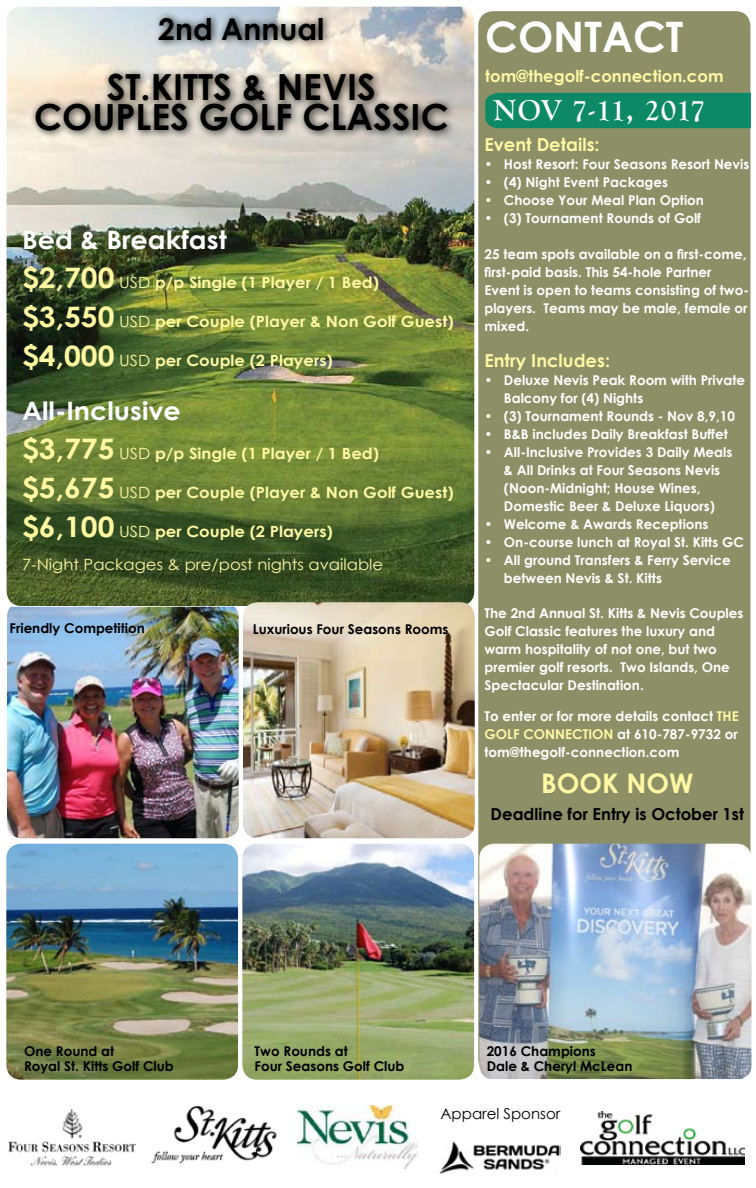
<style>
.page{position:relative;width:756px;height:1188px;background:#fff}
.page>*{position:absolute;margin:0;border:0;box-sizing:border-box;transform-origin:0 0}
.t1{font:700 42px "Century Gothic";color:#fff}
.t2{font:700 36px/30px "Century Gothic";color:#000;text-align:center}
.t3{font:700 30px "Goudy Old Style T";letter-spacing:.005em;color:#fff}
.t4{font:700 30px "Century Gothic";color:#000}
.t5{font:700 27px "Century Gothic";color:#fff8a3}
.t6{font:700 25.35px "Century Gothic";color:#fff;scale:1.06 1}
.t7{font:700 18px "Century Gothic";color:#fff8a3}
.t8{font:700 16.5px "Century Gothic";color:#000}
.t9{font:700 16.5px "Century Gothic";color:#fff8a3}
.t10{font:700 15.45px "Century Gothic";color:#fff8a3;scale:1.06 1}
.t11{font:15.45px/33px "Century Gothic";color:#fff8a3;scale:1.06 1}
.t12{font:15px "Century Gothic";color:#000}
.t13{font:700 13.5px/18px "Century Gothic";color:#fff}
.t14{font:700 13.5px/15px "Century Gothic";color:#000}
.s1{font-size:28.2px}
.s2{font-weight:400}
.s3{font-weight:700;font-size:28.2px}
.s4{font-weight:700}
.s5{color:#fff8a3}
</style>
<div class="page">
<img style="left:7px;top:7px;width:467px;height:599px">
<img style="left:7px;top:607px;width:232px;height:231px">
<img style="left:243px;top:602px;width:232px;height:236px">
<img style="left:6px;top:844px;width:232px;height:236px">
<img style="left:242px;top:844px;width:232px;height:236px">
<div style="left:478px;top:11px;width:272px;height:1063px;background:#8d8f67;border-radius:15px"></div>
<img style="left:479px;top:844px;width:272px;height:235px">
<img style="left:581px;top:1112px;width:163px;height:53px">
<div style="left:485px;top:93px;width:266px;height:35px;background:#0d8a65"></div>
<img style="left:298px;top:1106px;width:120px;height:63px">
<img style="left:151px;top:1105px;width:126px;height:59px">
<img style="left:440px;top:1141px;width:121px;height:33px">
<img style="left:9px;top:1109px;width:126px;height:57px">
<div style="left:30px;top:11px;width:426px;height:129px;background:#000;opacity:.88"></div>
<h3 class="t4" style="left:158px;top:10px;width:168px">2nd Annual</h3>
<h2 class="t2" style="left:34px;top:71px;width:416px">ST.KITTS &amp; NEVIS<br>COUPLES GOLF CLASSIC</h2>
<h3 class="t6" style="left:22px;top:224px;width:195px">Bed &amp; Breakfast</h3>
<p class="t10" style="left:22px;top:273px;width:338px"><span class="s1">$2,700</span> <span class="s2">USD</span> p/p Single (1 Player / 1 Bed)</p>
<p class="t10" style="left:22px;top:312px;width:409px"><span class="s1">$3,550</span> <span class="s2">USD</span> per Couple (Player &amp; Non Golf Guest)</p>
<p class="t10" style="left:22px;top:351px;width:295px"><span class="s1">$4,000</span> <span class="s2">USD</span> per Couple (2 Players)</p>
<h3 class="t6" style="left:22px;top:394px;width:151px">All-Inclusive</h3>
<p class="t10" style="left:22px;top:443px;width:338px"><span class="s1">$3,775</span> <span class="s2">USD</span> p/p Single (1 Player / 1 Bed)</p>
<p class="t10" style="left:22px;top:482px;width:409px"><span class="s1">$5,675</span> <span class="s2">USD</span> per Couple (Player &amp; Non Golf Guest)</p>
<p class="t11" style="left:22px;top:514px;width:342px"><span class="s3">$6,100</span> USD <span class="s4">per Couple (2 Players)<br></span>7-Night Packages &amp; pre/post nights available</p>
<p class="t14" style="left:10px;top:621px;width:137px">Friendly Competition</p>
<p class="t14" style="left:253px;top:621px;width:197px">Luxurious Four Seasons Rooms</p>
<h1 class="t1" style="left:485px;top:11px;width:200px">CONTACT</h1>
<p class="t9" style="left:485px;top:65px;width:240px">tom@thegolf-connection.com</p>
<h3 class="t3" style="left:494px;top:94px;width:213px">NOV 7-11, 2017</h3>
<h3 class="t7" style="left:484px;top:134px;width:117px">Event Details:</h3>
<p class="t13" style="left:484px;top:155px;width:266px">• Host Resort: Four Seasons Resort Nevis</p>
<p class="t13" style="left:484px;top:173px;width:185px">• (4) Night Event Packages</p>
<p class="t13" style="left:484px;top:191px;width:221px">• Choose Your Meal Plan Option</p>
<p class="t13" style="left:484px;top:209px;width:218px">• (3) Tournament Rounds of Golf</p>
<p class="t13" style="left:484px;top:245px;width:266px">25 team spots available on a first-come, first-paid basis. This 54-hole Partner<br>Event is open to teams consisting of two&shy;players. Teams may be male, female or mixed.</p>
<h3 class="t7" style="left:484px;top:350px;width:127px">Entry Includes:</h3>
<p class="t13" style="left:504px;top:371px;width:243px;text-indent:-19px">• Deluxe Nevis Peak Room with Private<br>Balcony for (4) Nights</p>
<p class="t13" style="left:484px;top:407px;width:252px">• (3) Tournament Rounds - Nov 8,9,10</p>
<p class="t13" style="left:484px;top:425px;width:245px">• B&amp;B includes Daily Breakfast Buffet</p>
<p class="t13" style="left:504px;top:443px;width:230px;text-indent:-19px">• All-Inclusive Provides 3 Daily Meals &amp; All Drinks at Four Seasons Nevis (Noon-Midnight; House Wines, Domestic Beer &amp; Deluxe Liquors)</p>
<p class="t13" style="left:484px;top:515px;width:226px">• Welcome &amp; Awards Receptions</p>
<p class="t13" style="left:484px;top:533px;width:261px">• On-course lunch at Royal St. Kitts GC</p>
<p class="t13" style="left:504px;top:551px;width:228px;text-indent:-19px">• All ground Transfers &amp; Ferry Service between Nevis &amp; St. Kitts</p>
<p class="t13" style="left:484px;top:604px;width:260px">The 2nd Annual St. Kitts &amp; Nevis Couples Golf Classic features the luxury and warm hospitality of not one, but two premier golf resorts. Two Islands, One Spectacular Destination.</p>
<p class="t13" style="left:484px;top:707px;width:256px;text-align:justify">To enter or for more details contact <span class="s5">THE GOLF CONNECTION</span> at 610-787-9732 or tom@thegolf-connection.com</p>
<h3 class="t5" style="left:541px;top:767px;width:154px">BOOK NOW</h3>
<p class="t8" style="left:491px;top:804px;width:255px">Deadline for Entry is October 1st</p>
<p class="t14" style="left:24px;top:1044px;width:151px">One Round at<br>Royal St. Kitts Golf Club</p>
<p class="t14" style="left:255px;top:1044px;width:151px">Two Rounds at<br>Four Seasons Golf Club</p>
<p class="t14" style="left:487px;top:1043px;width:147px">2016 Champions<br>Dale &amp; Cheryl McLean</p>
<p class="t12" style="left:440px;top:1105px;width:122px">Apparel Sponsor</p>
</div>
